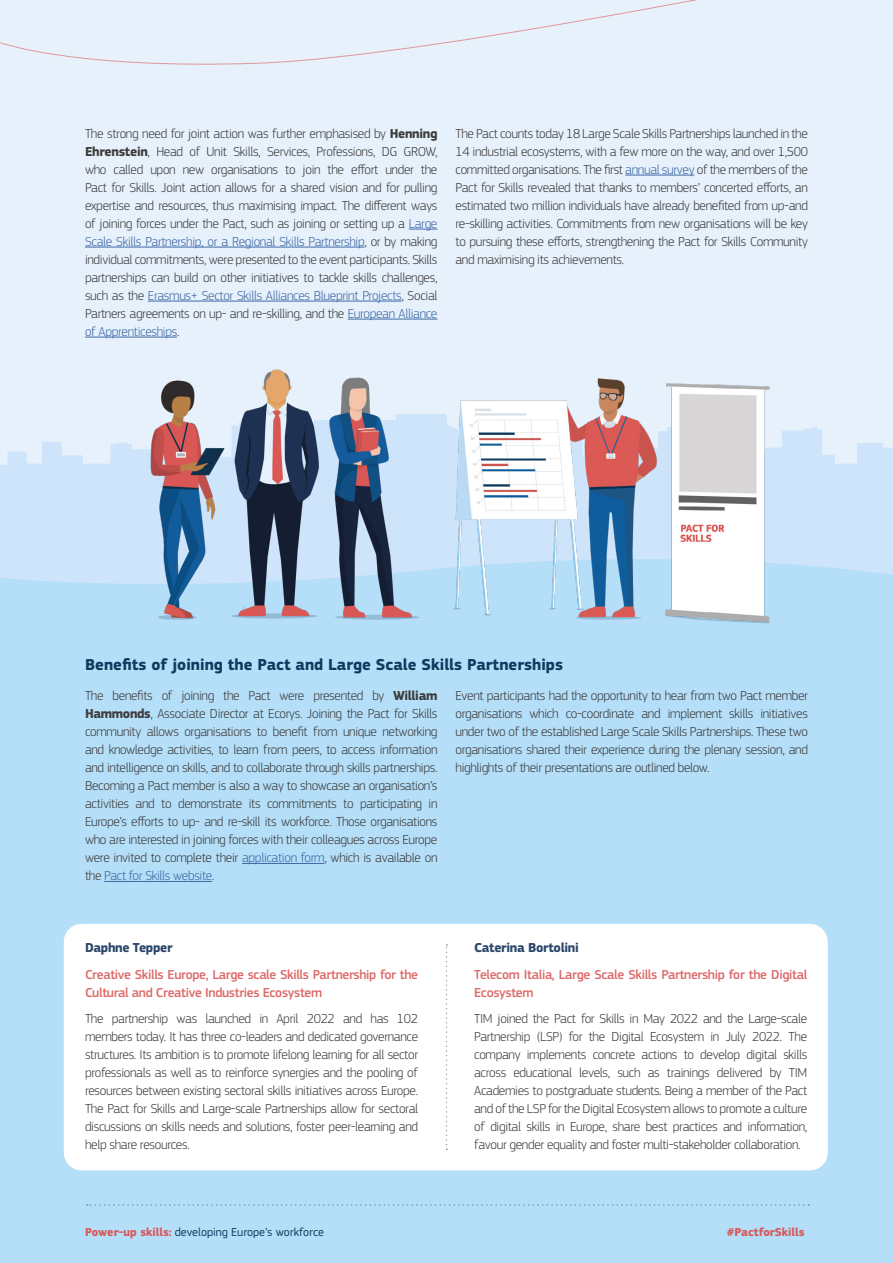
<style>
.page{position:relative;width:893px;height:1263px;background:#fff}
.page>*{position:absolute;margin:0;border:0;box-sizing:border-box;transform-origin:0 0}
.Body_Title{font:700 16.5px "EC Square Sans Pro";color:#103b60}
.PFS_Body_Copy{font:300 13.5px/18px "EC Square Sans Pro";letter-spacing:-.025em;color:#3c3c3b;text-align:justify}
.Body_Copy_Title{font:500 13.5px/18px "EC Square Sans Pro";letter-spacing:-.025em;color:#dd6868}
.Body_Copy_Title-2{font:700 13.5px "EC Square Sans Pro";letter-spacing:-.025em;color:#2b476b}
.PFS_Top_Folio{font:12px "EC Square Sans Pro";color:#103b60}
.PFS_Top_Folio-2{font:700 12px "EC Square Sans Pro";color:#d95757}
.s1{font-weight:700}
.s2{color:#3f68a5}
.s3{font-weight:700;color:#d95757}
</style>
<div class="page">
<div style="left:0;top:0;width:893px;height:769px;background:#e6f1fc"></div>
<svg style="left:0;top:414px;width:893px;height:128px;fill:#cde4fa"></svg>
<svg style="left:0;top:542px;width:893px;height:100px;background:#bbdff8"></svg>
<div style="left:0;top:642px;width:893px;height:621px;background:#b5def8"></div>
<img style="left:254px;top:369px;width:41px;height:256px">
<img style="left:103px;top:380px;width:151px;height:251px">
<img style="left:295px;top:377px;width:138px;height:250px">
<div style="left:64px;top:924px;width:764px;height:246px;background:#fff;border-radius:18px"></div>
<svg style="left:0;top:0;width:697px;height:65px"></svg>
<svg style="left:446px;top:944px;width:1px;height:206px"></svg>
<hr style="left:242px;top:863px;width:82px;height:1px;background:#3f68a5">
<hr style="left:104px;top:881px;width:108px;height:1px;background:#3f68a5">
<svg style="left:409px;top:229px;width:28px;height:1px"></svg>
<hr style="left:85px;top:247px;width:279px;height:1px;background:#3f68a5">
<hr style="left:148px;top:301px;width:253px;height:1px;background:#3f68a5">
<hr style="left:348px;top:319px;width:89px;height:1px;background:#3f68a5">
<hr style="left:85px;top:337px;width:92px;height:1px;background:#3f68a5">
<hr style="left:625px;top:175px;width:69px;height:1px;background:#3f68a5">
<svg style="left:87px;top:1204px;width:722px;height:2px"></svg>
<img style="left:434px;top:378px;width:356px;height:264px">
<p class="PFS_Body_Copy" style="left:85px;top:124px;width:354px">The strong need for joint action was further emphasised by <span class="s1">Henning Ehrenstein</span>, Head of Unit Skills, Services, Professions, DG GROW, who called upon new organisations to join the effort under the Pact for Skills. Joint action allows for a shared vision and for pulling expertise and resources, thus maximising impact. The different ways of joining forces under the Pact, such as joining or setting up a <span class="s2">Large Scale Skills Partnership, or a Regional Skills Partnership</span>, or by making individual commitments, were presented to the event participants. Skills partnerships can build on other initiatives to tackle skills challenges, such as the <span class="s2">Erasmus+ Sector Skills Alliances Blueprint Projects</span>, Social Partners agreements on up- and re-skilling, and the <span class="s2">European Alliance of Apprenticeships</span>.</p>
<p class="PFS_Body_Copy" style="left:455px;top:124px;width:354px">The Pact counts today 18 Large Scale Skills Partnerships launched in the 14 industrial ecosystems, with a few more on the way, and over 1,500 committed organisations. The first <span class="s2">annual survey</span> of the members of the Pact for Skills revealed that thanks to members’ concerted efforts, an estimated two million individuals have already benefited from up-and re-skilling activities. Commitments from new organisations will be key to pursuing these efforts, strengthening the Pact for Skills Community and maximising its achievements.</p>
<p class="Body_Title" style="left:85px;top:655px;width:479px">Benefits of joining the Pact and Large Scale Skills Partnerships</p>
<p class="PFS_Body_Copy" style="left:85px;top:686px;width:354px">The benefits of joining the Pact were presented by <span class="s1">William Hammonds</span>, Associate Director at Ecorys. Joining the Pact for Skills community allows organisations to benefit from unique networking and knowledge activities, to learn from peers, to access information and intelligence on skills, and to collaborate through skills partnerships.<br>Becoming a Pact member is also a way to showcase an organisation’s activities and to demonstrate its commitments to participating in Europe’s efforts to up- and re-skill its workforce. Those organisations who are interested in joining forces with their colleagues across Europe were invited to complete their <span class="s2">application form</span>, which is available on the <span class="s2">Pact for Skills website</span>.</p>
<p class="PFS_Body_Copy" style="left:455px;top:686px;width:354px">Event participants had the opportunity to hear from two Pact member organisations which co-coordinate and implement skills initiatives under two of the established Large Scale Skills Partnerships. These two organisations shared their experience during the plenary session, and highlights of their presentations are outlined below.</p>
<p class="Body_Copy_Title-2" style="left:85px;top:940px;width:89px">Daphne Tepper</p>
<p class="Body_Copy_Title" style="left:85px;top:966px;width:335px">Creative Skills Europe, Large scale Skills Partnership for the<br>Cultural and Creative Industries Ecosystem</p>
<p class="PFS_Body_Copy" style="left:85px;top:1010px;width:335px">The partnership was launched in April 2022 and has 102 members today. It has three co-leaders and dedicated governance structures. Its ambition is to promote lifelong learning for all sector professionals as well as to reinforce synergies and the pooling of resources between existing sectoral skills initiatives across Europe.<br>The Pact for Skills and Large-scale Partnerships allow for sectoral discussions on skills needs and solutions, foster peer-learning and help share resources.</p>
<p class="Body_Copy_Title-2" style="left:474px;top:940px;width:106px">Caterina Bortolini</p>
<p class="Body_Copy_Title" style="left:474px;top:966px;width:335px">Telecom Italia, Large Scale Skills Partnership for the Digital<br>Ecosystem</p>
<p class="PFS_Body_Copy" style="left:474px;top:1010px;width:335px">TIM joined the Pact for Skills in May 2022 and the Large-scale Partnership (LSP) for the Digital Ecosystem in July 2022. The company implements concrete actions to develop digital skills across educational levels, such as trainings delivered by TIM Academies to postgraduate students. Being a member of the Pact and of the LSP for the Digital Ecosystem allows to promote a culture of digital skills in Europe, share best practices and information, favour gender equality and foster multi-stakeholder collaboration.</p>
<p class="PFS_Top_Folio" style="left:85px;top:1225px;width:241px"><span class="s3">Power-up skills:</span> developing Europe’s workforce</p>
<p class="PFS_Top_Folio-2" style="left:727px;top:1225px;width:79px">#PactforSkills</p>
</div>
